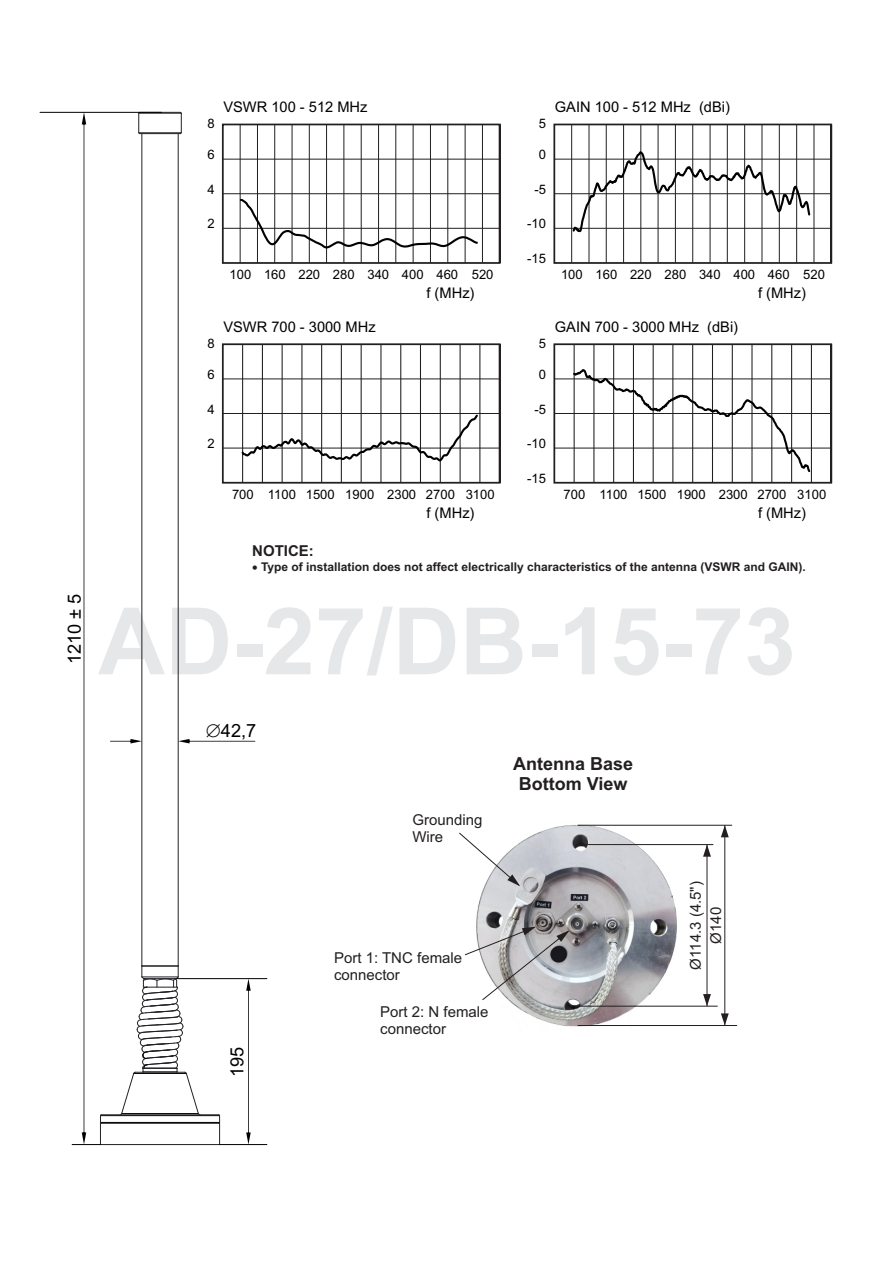
<style>
.page{position:relative;width:893px;height:1263px;background:#fff}
.page>*{position:absolute;margin:0;border:0;box-sizing:border-box;transform-origin:0 0}
.t1{font:700 93px "Arial";color:#e6e7e8}
.t2{font:18.15px "Arial";color:#000}
.t3{font:700 18px/20.1px "Arial";color:#231f20;text-align:center}
.t4{font:15px/16.8px "Arial";color:#231f20}
.t5{font:700 15px "Arial";color:#231f20}
.t6{font:14.7px "Arial";color:#000}
.t7{font:13.05px "Arial";color:#000}
.t8{font:700 12px "Arial";color:#231f20}
</style>
<div class="page">
<hr style="left:100px;top:1144px;width:120px;height:1px;background:#222226">
<hr style="left:100px;top:1123px;width:120px;height:1px;background:#222226">
<hr style="left:100px;top:1122px;width:120px;height:1px;background:#000">
<hr style="left:100px;top:1115px;width:120px;height:1px;background:#000">
<hr style="left:101px;top:1114px;width:118px;height:1px;background:#222226">
<hr style="left:142px;top:965px;width:36px;height:1px;background:#222226">
<hr style="left:142px;top:134px;width:1px;height:832px;background:#222226">
<hr style="left:178px;top:134px;width:1px;height:832px;background:#222226">
<svg style="left:138px;top:113px;width:2px;height:21px"></svg>
<svg style="left:180px;top:112px;width:2px;height:22px"></svg>
<hr style="left:139px;top:133px;width:42px;height:1px;background:#222226">
<hr style="left:139px;top:113px;width:42px;height:1px;background:#222226">
<hr style="left:140px;top:112px;width:40px;height:1px;background:#222226">
<svg style="left:218px;top:1114px;width:2px;height:30px"></svg>
<svg style="left:121px;top:966px;width:79px;height:149px"></svg>
<svg style="left:72px;top:113px;width:30px;height:1032px"></svg>
<hr style="left:176px;top:978px;width:91px;height:1px;background:#000">
<hr style="left:40px;top:112px;width:121px;height:1px;background:#000">
<svg style="left:246px;top:979px;width:5px;height:165px"></svg>
<svg style="left:110px;top:739px;width:32px;height:4px"></svg>
<hr style="left:220px;top:1144px;width:47px;height:1px;background:#000">
<svg style="left:553px;top:123px;width:280px;height:141px"></svg>
<svg style="left:553px;top:343px;width:280px;height:141px"></svg>
<img style="left:464px;top:824px;width:234px;height:203px">
<hr style="left:578px;top:825px;width:154px;height:1px;background:#231f20">
<hr style="left:578px;top:1025px;width:159px;height:1px;background:#231f20">
<hr style="left:725px;top:825px;width:1px;height:200px;background:#231f20">
<svg style="left:721px;top:825px;width:8px;height:12px"></svg>
<svg style="left:721px;top:1013px;width:8px;height:12px"></svg>
<hr style="left:579px;top:844px;width:134px;height:1px;background:#231f20">
<hr style="left:574px;top:1006px;width:144px;height:1px;background:#231f20">
<hr style="left:707px;top:844px;width:1px;height:162px;background:#231f20">
<svg style="left:703px;top:844px;width:8px;height:13px"></svg>
<svg style="left:703px;top:994px;width:8px;height:12px"></svg>
<svg style="left:459px;top:832px;width:61px;height:54px"></svg>
<svg style="left:465px;top:927px;width:104px;height:73px"></svg>
<svg style="left:221px;top:123px;width:280px;height:141px"></svg>
<svg style="left:221px;top:343px;width:280px;height:141px"></svg>
<svg style="left:178px;top:723px;width:77px;height:20px"></svg>
<p class="t6" style="left:223px;top:102px;width:146px">VSWR 100 - 512 MHz</p>
<p class="t6" style="left:555px;top:102px;width:177px">GAIN 100 - 512 MHz (dBi)</p>
<p class="t7" style="left:207px;top:119px;width:9px">8</p>
<p class="t7" style="left:539px;top:119px;width:9px">5</p>
<p class="t7" style="left:207px;top:150px;width:9px">6</p>
<p class="t7" style="left:539px;top:150px;width:9px">0</p>
<p class="t7" style="left:207px;top:184px;width:9px">4</p>
<p class="t7" style="left:534px;top:184px;width:13px">-5</p>
<p class="t7" style="left:207px;top:219px;width:9px">2</p>
<p class="t7" style="left:527px;top:219px;width:20px">-10</p>
<p class="t7" style="left:527px;top:253px;width:20px">-15</p>
<p class="t7" style="left:229px;top:269px;width:265px">100 160 220 280 340 400 460 520</p>
<p class="t7" style="left:561px;top:269px;width:265px">100 160 220 280 340 400 460 520</p>
<p class="t6" style="left:426px;top:287px;width:50px">f (MHz)</p>
<p class="t6" style="left:758px;top:287px;width:50px">f (MHz)</p>
<p class="t6" style="left:223px;top:322px;width:154px">VSWR 700 - 3000 MHz</p>
<p class="t6" style="left:555px;top:322px;width:185px">GAIN 700 - 3000 MHz (dBi)</p>
<p class="t7" style="left:207px;top:338px;width:9px">8</p>
<p class="t7" style="left:539px;top:338px;width:9px">5</p>
<p class="t7" style="left:207px;top:369px;width:9px">6</p>
<p class="t7" style="left:539px;top:369px;width:9px">0</p>
<p class="t7" style="left:207px;top:404px;width:9px">4</p>
<p class="t7" style="left:207px;top:438px;width:9px">2</p>
<p class="t7" style="left:534px;top:404px;width:13px">-5</p>
<p class="t7" style="left:527px;top:438px;width:20px">-10</p>
<p class="t7" style="left:232px;top:489px;width:264px">700 1100 1500 1900 2300 2700 3100</p>
<p class="t6" style="left:426px;top:507px;width:50px">f (MHz)</p>
<p class="t7" style="left:527px;top:473px;width:20px">-15</p>
<p class="t7" style="left:564px;top:489px;width:264px">700 1100 1500 1900 2300 2700 3100</p>
<p class="t6" style="left:758px;top:507px;width:50px">f (MHz)</p>
<p class="t5" style="left:252px;top:545px;width:63px">NOTICE:</p>
<p class="t8" style="left:252px;top:562px;width:555px">• Type of installation does not affect electrically characteristics of the antenna (VSWR and GAIN).</p>
<h2 class="t2" style="left:68px;top:664px;width:72px;rotate:-90deg">1210 ± 5</h2>
<h1 class="t1" style="left:98px;top:607px;width:699px">AD-27/DB-15-73</h1>
<h2 class="t2" style="left:221px;top:723px;width:37px">42,7</h2>
<h2 class="t2" style="left:230px;top:1077px;width:32px;rotate:-90deg">195</h2>
<p class="t4" style="left:412px;top:813px;width:72px">Grounding<br>Wire</p>
<h3 class="t3" style="left:513px;top:755px;width:122px">Antenna Base<br>Bottom View</h3>
<p class="t4" style="left:334px;top:951px;width:130px">Port 1: TNC female connector</p>
<p class="t4" style="left:380px;top:1004px;width:110px">Port 2: N female connector</p>
<p class="t4" style="left:688px;top:970px;width:90px;rotate:-90deg">Ø114.3 (4.5")</p>
<p class="t4" style="left:709px;top:944px;width:38px;rotate:-90deg">Ø140</p>
</div>
